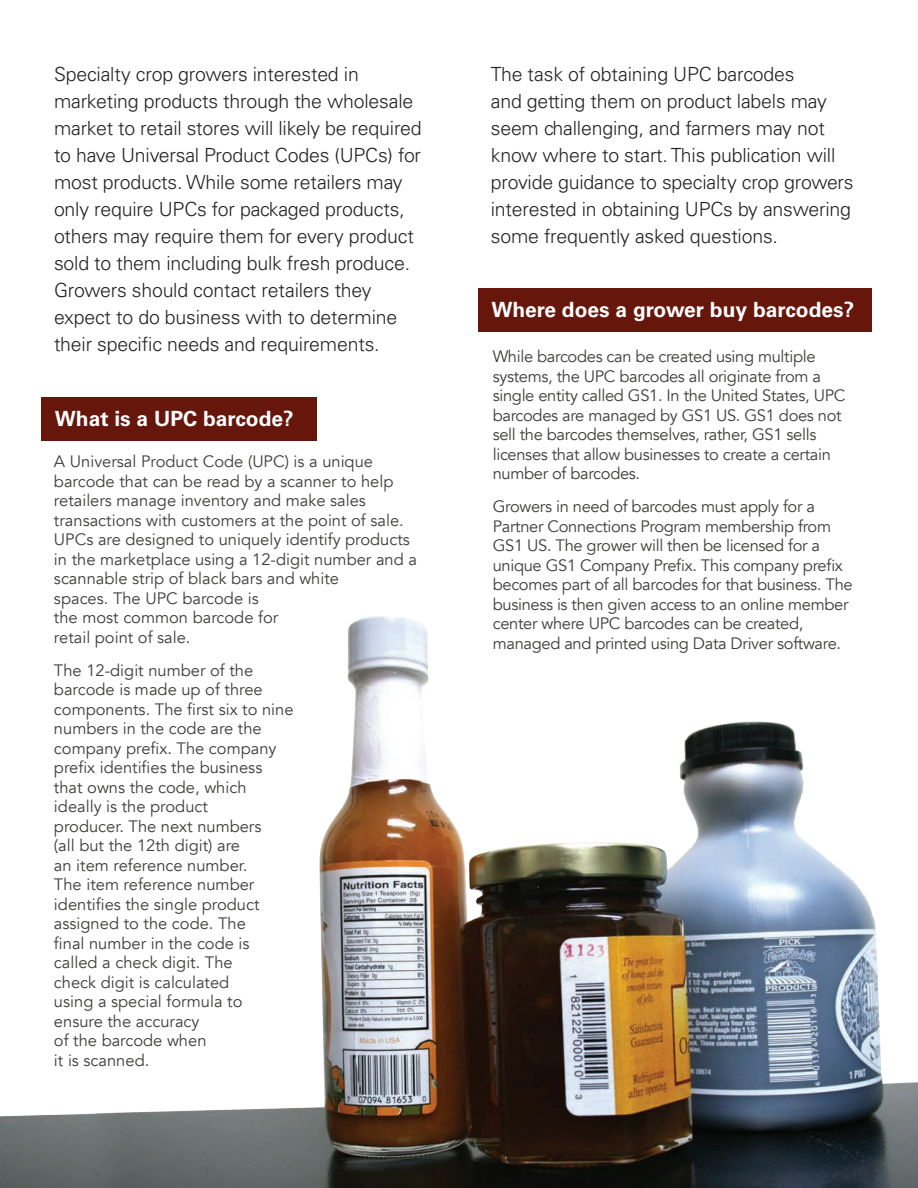
<style>
.page{position:relative;width:918px;height:1188px;background:#fff}
.page>*{position:absolute;margin:0;border:0;box-sizing:border-box;transform-origin:0 0}
.t1{font:700 21px "Univers LT Std";color:#fff}
.t2{font:300 19.5px/27px "Univers LT Std";letter-spacing:-.01em;color:#232323}
.t3{font:16.5px/19.5px "Avenir";color:#3e3e3c}
.t4{font:16.5px/19.5px "Avenir";letter-spacing:-.02em;color:#3e3e3c}
</style>
<div class="page">
<img style="left:0;top:616px;width:918px;height:572px">
<div style="left:41px;top:397px;width:276px;height:43px;background:#66160b"></div>
<div style="left:478px;top:288px;width:393px;height:43px;background:#66160b"></div>
<p class="t2" style="left:54px;top:60px;width:369px">Specialty crop growers interested in marketing products through the wholesale market to retail stores will likely be required to have Universal Product Codes (UPCs) for most products. While some retailers may only require UPCs for packaged products, others may require them for every product sold to them including bulk fresh produce.<br>Growers should contact retailers they expect to do business with to determine their specific needs and requirements.</p>
<p class="t2" style="left:491px;top:60px;width:364px">The task of obtaining UPC barcodes<br>and getting them on product labels may seem challenging, and farmers may not know where to start. This publication will provide guidance to specialty crop growers interested in obtaining UPCs by answering some frequently asked questions.</p>
<p class="t1" style="left:491px;top:297px;width:364px">Where does a grower buy barcodes?</p>
<p class="t4" style="left:493px;top:347px;width:354px">While barcodes can be created using multiple systems, the UPC barcodes all originate from a single entity called GS1. In the United States, UPC barcodes are managed by GS1 US. GS1 does not sell the barcodes themselves, rather, GS1 sells licenses that allow businesses to create a certain number of barcodes.</p>
<p class="t4" style="left:493px;top:497px;width:361px">Growers in need of barcodes must apply for a Partner Connections Program membership from GS1 US. The grower will then be licensed for a unique GS1 Company Prefix. This company prefix becomes part of all barcodes for that business. The business is then given access to an online member center where UPC barcodes can be created, managed and printed using Data Driver software.</p>
<p class="t1" style="left:55px;top:406px;width:240px">What is a UPC barcode?</p>
<p class="t3" style="left:54px;top:452px;width:364px">A Universal Product Code (UPC) is a unique barcode that can be read by a scanner to help retailers manage inventory and make sales transactions with customers at the point of sale.<br>UPCs are designed to uniquely identify products in the marketplace using a 12-digit number and a scannable strip of black bars and white<br>spaces. The UPC barcode is<br>the most common barcode for<br>retail point of sale.</p>
<p class="t3" style="left:54px;top:660px;width:241px">The 12-digit number of the barcode is made up of three components. The first six to nine numbers in the code are the company prefix. The company prefix identifies the business that owns the code, which ideally is the product<br>producer. The next numbers<br>(all but the 12th digit) are<br>an item reference number.<br>The item reference number identifies the single product assigned to the code. The<br>final number in the code is called a check digit. The<br>check digit is calculated<br>using a special formula to ensure the accuracy<br>of the barcode when<br>it is scanned.</p>
</div>
